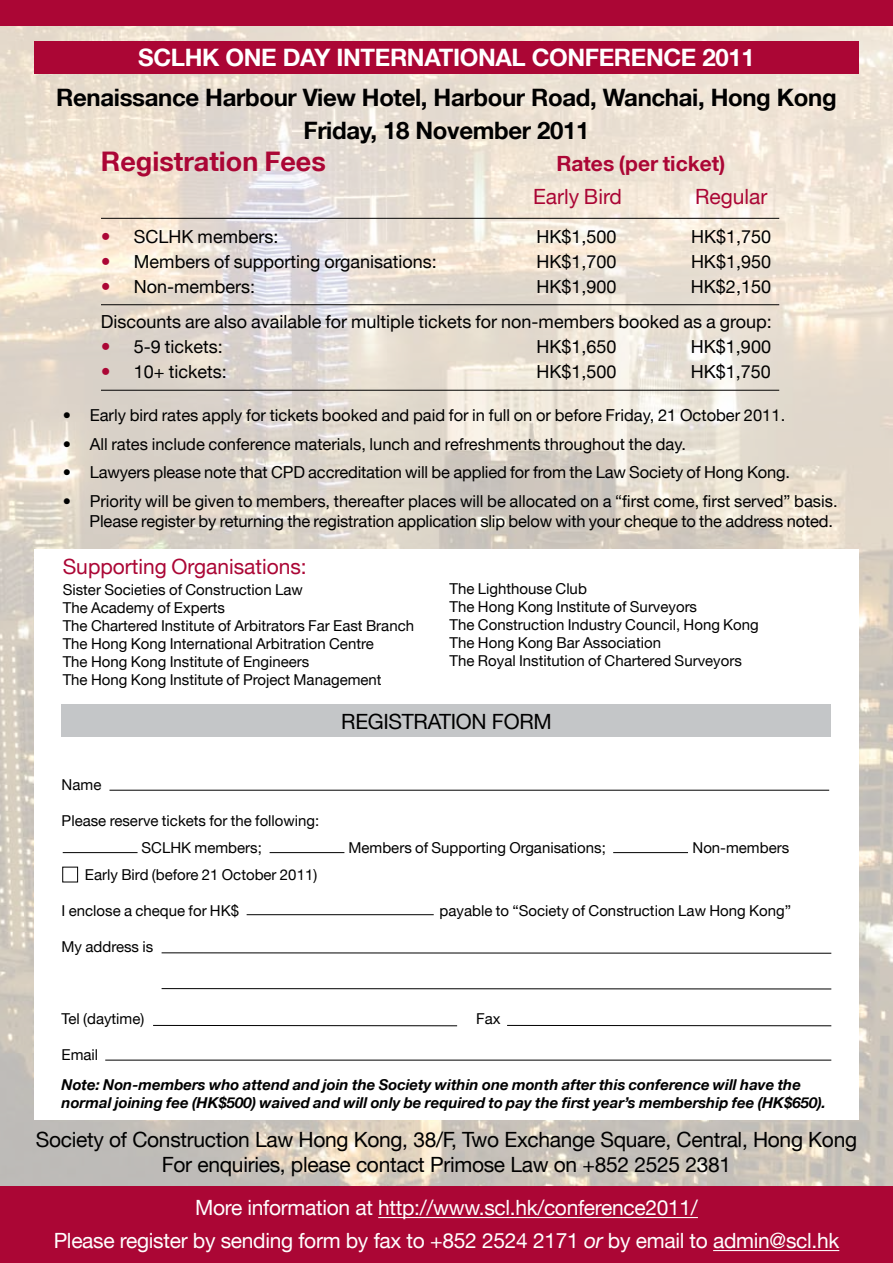
<style>
.page{position:relative;width:893px;height:1263px;background:#fff}
.page>*{position:absolute;margin:0;border:0;box-sizing:border-box;transform-origin:0 0}
.t1{font:700 27px "Helvetica Neue LT";color:#ab0635}
.t2{font:700 24px/33px "Helvetica Neue LT";letter-spacing:-.015em;color:#000;text-align:center}
.t3{font:700 24px "Helvetica Neue LT";letter-spacing:-.015em;color:#fff}
.t4{font:21px/25.2px "Helvetica Neue LT";letter-spacing:-.015em;color:#000;text-align:center}
.t5{font:21px/33px "Helvetica Neue LT";letter-spacing:-.015em;color:#fff;text-align:center}
.t6{font:21px "Helvetica Neue LT";color:#ab0635}
.t7{font:700 21px "Helvetica Neue LT";color:#ab0635}
.t8{font:18px/34.2px "Helvetica Neue LT";color:#000;text-align:right}
.t9{font:16.5px/19.8px "Helvetica Neue LT";color:#000;text-align:right}
.t10{font:15px/18px "Helvetica Neue LT";color:#000}
.t11{font:italic 700 15px/18px "Helvetica Neue LT";color:#000}
.s1{font-style:italic}
</style>
<div class="page">
<img style="left:0;top:25px;width:893px;height:1161px">
<div style="left:0;top:1186px;width:893px;height:77px;background:#ab0635"></div>
<hr style="left:378px;top:1217px;width:320px;height:1px;background:#fff">
<hr style="left:713px;top:1250px;width:126px;height:1px;background:#fff">
<div style="left:34px;top:549px;width:825px;height:570px;background:#fff"></div>
<div style="left:34px;top:41px;width:825px;height:33px;background:#ab0635"></div>
<div style="left:62px;top:704px;width:769px;height:33px;background:#c4c6c8"></div>
<hr style="left:109px;top:790px;width:720px;height:1px;background:#000">
<hr style="left:105px;top:1060px;width:726px;height:1px;background:#000">
<hr style="left:162px;top:952px;width:669px;height:1px;background:#000">
<hr style="left:162px;top:988px;width:669px;height:1px;background:#000">
<hr style="left:153px;top:1025px;width:304px;height:1px;background:#000">
<hr style="left:507px;top:1025px;width:324px;height:1px;background:#000">
<hr style="left:63px;top:852px;width:75px;height:1px;background:#000">
<hr style="left:270px;top:852px;width:74px;height:1px;background:#000">
<hr style="left:247px;top:914px;width:187px;height:1px;background:#000">
<hr style="left:613px;top:852px;width:75px;height:1px;background:#000">
<div style="left:63px;top:867px;width:15px;height:15px;border:1px solid #000"></div>
<hr style="left:101px;top:218px;width:678px;height:1px;background:#000">
<hr style="left:101px;top:304px;width:678px;height:1px;background:#000">
<hr style="left:101px;top:390px;width:678px;height:1px;background:#000">
<div style="left:0;top:0;width:893px;height:25px;background:#ab0635"></div>
<svg style="left:102px;top:233px;width:7px;height:7px"></svg>
<svg style="left:102px;top:258px;width:7px;height:7px"></svg>
<svg style="left:102px;top:283px;width:7px;height:7px"></svg>
<svg style="left:102px;top:343px;width:7px;height:7px"></svg>
<svg style="left:102px;top:368px;width:7px;height:7px"></svg>
<h2 class="t3" style="left:138px;top:43px;width:618px">SCLHK ONE DAY INTERNATIONAL CONFERENCE 2011</h2>
<h2 class="t2" style="left:56px;top:81px;width:782px">Renaissance Harbour View Hotel, Harbour Road, Wanchai, Hong Kong<br>Friday, 18 November 2011</h2>
<h1 class="t1" style="left:101px;top:145px;width:226px">Registration Fees</h1>
<h3 class="t7" style="left:556px;top:151px;width:171px">Rates (per ticket)</h3>
<h3 class="t6" style="left:533px;top:184px;width:91px">Early Bird</h3>
<h3 class="t6" style="left:695px;top:184px;width:74px">Regular</h3>
<p class="t8" style="left:134px;top:219px;width:146px">SCLHK members:</p>
<p class="t8" style="left:536px;top:219px;width:82px">HK$1,500</p>
<p class="t8" style="left:691px;top:219px;width:82px">HK$1,750</p>
<p class="t8" style="left:134px;top:244px;width:304px">Members of supporting organisations:</p>
<p class="t8" style="left:536px;top:244px;width:82px">HK$1,700</p>
<p class="t8" style="left:691px;top:244px;width:82px">HK$1,950</p>
<p class="t8" style="left:134px;top:270px;width:123px">Non-members:</p>
<p class="t8" style="left:536px;top:270px;width:82px">HK$1,900</p>
<p class="t8" style="left:101px;top:270px;width:672px">HK$2,150<br>Discounts are also available for multiple tickets for non-members booked as a group:</p>
<p class="t8" style="left:134px;top:329px;width:91px">5-9 tickets:</p>
<p class="t8" style="left:536px;top:329px;width:82px">HK$1,650</p>
<p class="t8" style="left:691px;top:329px;width:82px">HK$1,900</p>
<p class="t8" style="left:134px;top:354px;width:94px">10+ tickets:</p>
<p class="t8" style="left:536px;top:354px;width:82px">HK$1,500</p>
<p class="t8" style="left:691px;top:354px;width:82px">HK$1,750</p>
<p class="t9" style="left:63px;top:405px;width:724px">• Early bird rates apply for tickets booked and paid for in full on or before Friday, 21 October 2011.</p>
<p class="t9" style="left:63px;top:434px;width:625px">• All rates include conference materials, lunch and refreshments throughout the day.</p>
<p class="t9" style="left:63px;top:462px;width:729px">• Lawyers please note that CPD accreditation will be applied for from the Law Society of Hong Kong.</p>
<p class="t9" style="left:63px;top:491px;width:776px">• Priority will be given to members, thereafter places will be allocated on a “first come, first served” basis.<br>Please register by returning the registration application slip below with your cheque to the address noted.</p>
<h3 class="t6" style="left:63px;top:554px;width:246px">Supporting Organisations:</h3>
<p class="t10" style="left:63px;top:581px;width:353px">Sister Societies of Construction Law<br>The Academy of Experts<br>The Chartered Institute of Arbitrators Far East Branch The Hong Kong International Arbitration Centre<br>The Hong Kong Institute of Engineers<br>The Hong Kong Institute of Project Management</p>
<p class="t10" style="left:450px;top:580px;width:311px">The Lighthouse Club<br>The Hong Kong Institute of Surveyors<br>The Construction Industry Council, Hong Kong The Hong Kong Bar Association<br>The Royal Institution of Chartered Surveyors</p>
<p class="t10" style="left:62px;top:775px;width:41px">Name</p>
<p class="t10" style="left:142px;top:806px;width:179px;line-height:27px;text-indent:-80px">Please reserve tickets for the following:<br>SCLHK members;</p>
<h3 class="t4" style="left:341px;top:709px;width:212px">REGISTRATION FORM</h3>
<p class="t10" style="left:348px;top:838px;width:259px">Members of Supporting Organisations;</p>
<p class="t10" style="left:692px;top:838px;width:98px">Non-members</p>
<p class="t10" style="left:85px;top:865px;width:234px">Early Bird (before 21 October 2011)</p>
<p class="t10" style="left:62px;top:901px;width:179px">I enclose a cheque for HK$</p>
<p class="t10" style="left:440px;top:901px;width:353px">payable to “Society of Construction Law Hong Kong”</p>
<p class="t10" style="left:62px;top:937px;width:93px">My address is</p>
<p class="t10" style="left:62px;top:1009px;width:84px">Tel (daytime)</p>
<p class="t10" style="left:476px;top:1009px;width:26px">Fax</p>
<p class="t10" style="left:62px;top:1045px;width:38px">Email</p>
<p class="t11" style="left:62px;top:1075px;width:766px">Note: Non-members who attend and join the Society within one month after this conference will have the normal joining fee (HK$500) waived and will only be required to pay the first year’s membership fee (HK$650).</p>
<h3 class="t4" style="left:36px;top:1126px;width:823px">Society of Construction Law Hong Kong, 38/F, Two Exchange Square, Central, Hong Kong<br>For enquiries, please contact Primose Law on +852 2525 2381</h3>
<h3 class="t5" style="left:54px;top:1191px;width:787px">More information at http://www.scl.hk/conference2011/<br>Please register by sending form by fax to +852 2524 2171 <span class="s1">or</span> by email to admin@scl.hk</h3>
</div>
